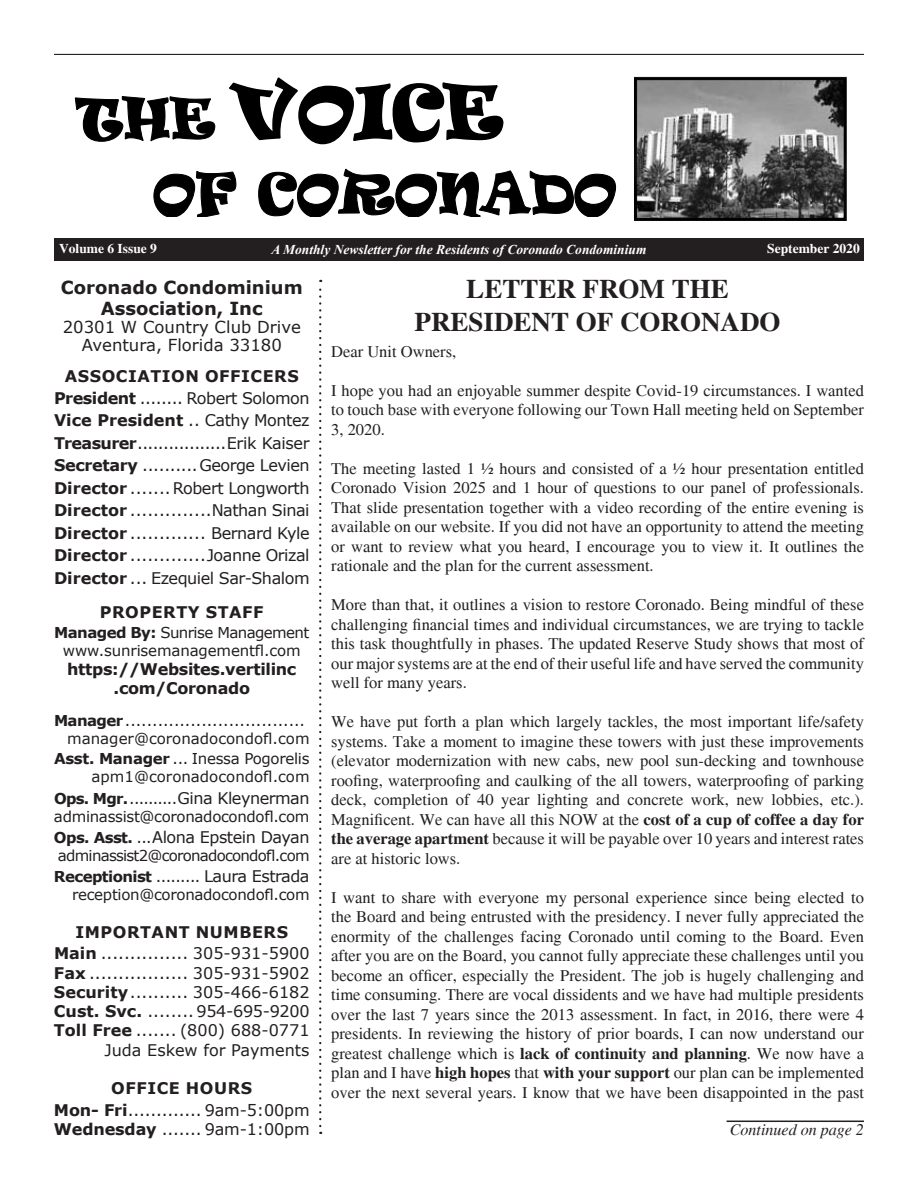
<style>
.page{position:relative;width:918px;height:1188px;background:#fff}
.page>*{position:absolute;margin:0;border:0;box-sizing:border-box;transform-origin:0 0}
.t1{font:70.2px "Ravie";color:#000}
.t2{font:52.65px "Ravie";color:#000}
.t3{font:700 27px/32.4px "Times";color:#231f20;text-align:center}
.t4{font:700 18px/21.6px "Verdana";color:#231f20;text-align:center}
.t5{font:16.5px/19.5px "Times";color:#231f20;text-align:justify}
.t6{font:16.5px/18px "Verdana";color:#231f20;text-align:center}
.t7{font:16.05px/22.4px "Verdana";letter-spacing:-.03em;color:#231f20;text-align:center}
.t8{font:16.05px/19.2px "Verdana";color:#231f20;text-align:center}
.t9{font:700 16.05px/19.2px "Verdana";letter-spacing:-.02em;color:#231f20;text-align:center}
.t10{font:italic 16.05px "Times";color:#231f20}
.t11{font:700 16.05px "Verdana";letter-spacing:.035em;color:#231f20}
.t12{font:15px/18px "Verdana";color:#231f20}
.t13{font:15px/18px "Verdana";letter-spacing:-.02em;color:#231f20;text-align:center}
.t14{font:15px/21.5px "Verdana";letter-spacing:-.05em;color:#231f20}
.t15{font:italic 700 13.5px "Times New Roman";color:#fff}
.t16{font:700 13.5px "Times";color:#fff}
.s1{font-size:52.65px}
.s2{font-weight:700}
.s3{font-weight:700;font-size:15px}
.s4{font-size:15px}
.s5{font-size:16.05px}
</style>
<div class="page">
<img style="left:634px;top:76px;width:213px;height:145px">
<div style="left:54px;top:238px;width:810px;height:23px;background:#231f20"></div>
<svg style="left:74px;top:96px;width:142px;height:46px"></svg>
<svg style="left:229px;top:77px;width:275px;height:68px"></svg>
<svg style="left:153px;top:171px;width:84px;height:46px"></svg>
<svg style="left:258px;top:168px;width:359px;height:49px"></svg>
<svg style="left:319px;top:280px;width:2px;height:846px"></svg>
<hr style="left:54px;top:54px;width:810px;height:1px;background:#231f20">
<hr style="left:727px;top:1121px;width:137px;height:1px;background:#231f20">
<h1 class="t1" style="left:77px;top:64px;width:428px"><span class="s1">THE</span> VOICE</h1>
<h2 class="t2" style="left:153px;top:158px;width:465px">OF CORONADO</h2>
<p class="t16" style="left:59px;top:241px;width:99px">Volume 6 Issue 9</p>
<p class="t16" style="left:767px;top:241px;width:94px">September 2020</p>
<p class="t15" style="left:272px;top:240px;width:377px">A Monthly Newsletter for the Residents of Coronado Condominium</p>
<p class="t4" style="left:61px;top:276px;width:243px">Coronado Condominium<br>Association, Inc</p>
<p class="t6" style="left:63px;top:318px;width:240px">20301 W Country Club Drive<br>Aventura, Florida 33180</p>
<p class="t7" style="left:54px;top:365px;width:257px"><span class="s2">ASSOCIATION OFFICERS President</span> ........ Robert Solomon <span class="s2">Vice President</span> .. Cathy Montez <span class="s2">Treasurer</span>.................Erik Kaiser <span class="s2">Secretary</span> ..........George Levien <span class="s2">Director</span> .......Robert Longworth <span class="s2">Director</span> ..............Nathan Sinai <span class="s2">Director</span> ............. Bernard Kyle <span class="s2">Director</span> .............Joanne Orizal <span class="s2">Director</span> ... Ezequiel Sar-Shalom</p>
<p class="t11" style="left:100px;top:601px;width:165px">PROPERTY STAFF</p>
<p class="t13" style="left:54px;top:623px;width:257px"><span class="s2">Managed By:</span> Sunrise Management www.sunrisemanagementfl.com</p>
<p class="t9" style="left:67px;top:659px;width:231px">https://Websites.vertilinc .com/Coronado</p>
<p class="t12" style="left:67px;top:711px;width:244px;text-indent:-13px"><span class="s2">Manager</span>................................. manager@coronadocondofl.com</p>
<p class="t12" style="left:54px;top:750px;width:257px;text-align:right"><span class="s2">Asst. Manager</span> ... Inessa Pogorelis apm1@coronadocondofl.com</p>
<p class="t7" style="left:54px;top:786px;width:257px"><span class="s3">Ops. Mgr.</span><span class="s4">..........</span>Gina Kleynerman</p>
<p class="t13" style="left:54px;top:807px;width:257px">adminassist@coronadocondofl.com</p>
<p class="t7" style="left:54px;top:826px;width:257px"><span class="s3">Ops. Asst.</span> <span class="s4">...</span>Alona Epstein Dayan</p>
<p class="t14" style="left:54px;top:845px;width:257px">adminassist2@coronadocondofl.com<br><span class="s2">Receptionist</span> ......... <span class="s5">Laura Estrada</span></p>
<p class="t13" style="left:72px;top:886px;width:239px">reception@coronadocondofl.com</p>
<p class="t8" style="left:54px;top:921px;width:257px;line-height:21.5px"><span class="s2">IMPORTANT NUMBERS<br>Main</span> ............... 305-931-5900</p>
<p class="t8" style="left:54px;top:963px;width:257px;text-align:right"><span class="s2">Fax</span> ................. 305-931-5902<br><span class="s2">Security</span>.......... 305-466-6182<br><span class="s2">Cust. Svc.</span> ........954-695-9200<br><span class="s2">Toll Free</span> ....... (800) 688-0771<br>Juda Eskew for Payments</p>
<p class="t7" style="left:54px;top:1078px;width:257px;line-height:21.5px"><span class="s2">OFFICE HOURS<br>Mon- Fri</span>............. 9am-5:00pm</p>
<p class="t7" style="left:54px;top:1118px;width:257px"><span class="s2">Wednesday</span> ....... 9am-1:00pm</p>
<h3 class="t3" style="left:415px;top:273px;width:368px">LETTER FROM THE<br>PRESIDENT OF CORONADO</h3>
<p class="t5" style="left:331px;top:342px;width:127px">Dear Unit Owners,</p>
<p class="t5" style="left:331px;top:381px;width:534px">I hope you had an enjoyable summer despite Covid-19 circumstances. I wanted to touch base with everyone following our Town Hall meeting held on September 3, 2020.</p>
<p class="t5" style="left:331px;top:459px;width:534px">The meeting lasted 1 ½ hours and consisted of a ½ hour presentation entitled Coronado Vision 2025 and 1 hour of questions to our panel of professionals.<br>That slide presentation together with a video recording of the entire evening is available on our website. If you did not have an opportunity to attend the meeting or want to review what you heard, I encourage you to view it. It outlines the rationale and the plan for the current assessment.</p>
<p class="t5" style="left:331px;top:595px;width:534px">More than that, it outlines a vision to restore Coronado. Being mindful of these challenging financial times and individual circumstances, we are trying to tackle this task thoughtfully in phases. The updated Reserve Study shows that most of our major systems are at the end of their useful life and have served the community well for many years.</p>
<p class="t5" style="left:331px;top:712px;width:534px">We have put forth a plan which largely tackles, the most important life/safety systems. Take a moment to imagine these towers with just these improvements (elevator modernization with new cabs, new pool sun-decking and townhouse roofing, waterproofing and caulking of the all towers, waterproofing of parking deck, completion of 40 year lighting and concrete work, new lobbies, etc.).<br>Magnificent. We can have all this NOW at the <span class="s2">cost of a cup of coffee a day for the average apartment</span> because it will be payable over 10 years and interest rates are at historic lows.</p>
<p class="t5" style="left:331px;top:888px;width:534px">I want to share with everyone my personal experience since being elected to the Board and being entrusted with the presidency. I never fully appreciated the enormity of the challenges facing Coronado until coming to the Board. Even after you are on the Board, you cannot fully appreciate these challenges until you become an officer, especially the President. The job is hugely challenging and time consuming. There are vocal dissidents and we have had multiple presidents over the last 7 years since the 2013 assessment. In fact, in 2016, there were 4 presidents. In reviewing the history of prior boards, I can now understand our greatest challenge which is <span class="s2">lack of continuity and planning</span>. We now have a plan and I have <span class="s2">high hopes</span> that <span class="s2">with your support</span> our plan can be implemented over the next several years. I know that we have been disappointed in the past</p>
<p class="t10" style="left:730px;top:1121px;width:136px">Continued on page 2</p>
</div>
